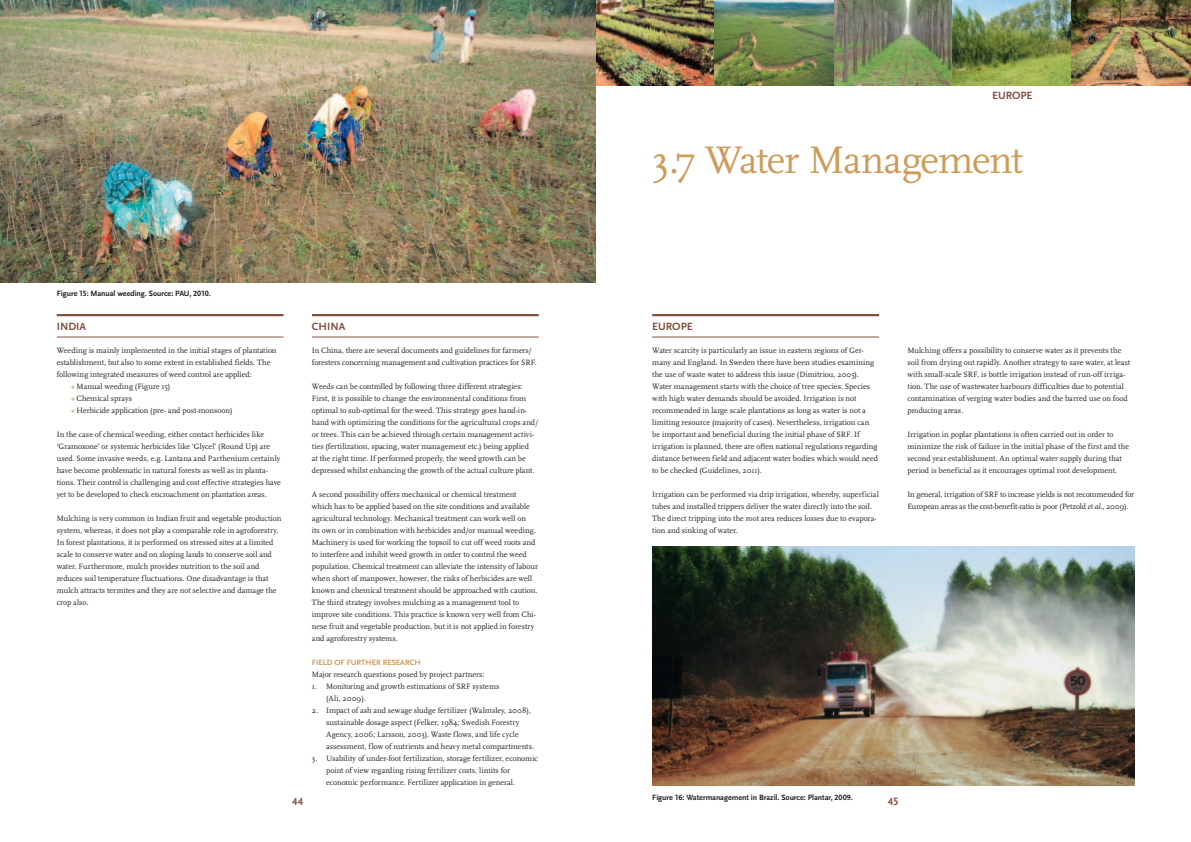
<style>
.page{position:relative;width:1191px;height:842px;background:#fff}
.page>*{position:absolute;margin:0;border:0;box-sizing:border-box;transform-origin:0 0}
.t1{font:40px "Scala";letter-spacing:-.03em;color:#ce9c5a}
.t2{font:11px "Scala Sans Bold LF";color:#825241}
.t3{font:8px/12px "Scala";color:#231f20}
.t4{font:8px "Scala Sans Bold LF";letter-spacing:-.005em;color:#231f20}
.t5{font:8px "Scala Sans Bold LF";color:#ce9c5a}
.s1{font-family:"Scala Sans Bold LF";color:#ce9c5a}
.s2{font-style:italic}
</style>
<div class="page">
<hr style="left:57px;top:314px;width:226px;height:2px;background:#825241">
<hr style="left:57px;top:336px;width:226px;height:1px;background:#825241">
<hr style="left:312px;top:314px;width:227px;height:2px;background:#825241">
<hr style="left:312px;top:336px;width:227px;height:1px;background:#825241">
<hr style="left:652px;top:314px;width:227px;height:2px;background:#825241">
<hr style="left:652px;top:336px;width:227px;height:1px;background:#825241">
<img style="left:595px;top:0;width:119px;height:85px">
<img style="left:714px;top:0;width:477px;height:85px">
<img style="left:0;top:0;width:595px;height:282px">
<img style="left:652px;top:547px;width:482px;height:239px">
<h2 class="t2" style="left:992px;top:89px;width:40px">Europe</h2>
<h1 class="t1" style="left:652px;top:138px;width:372px">3.7 Water Management</h1>
<p class="t4" style="left:57px;top:289px;width:156px">Figure 15: Manual weeding. Source: PAU, 2010.</p>
<h2 class="t2" style="left:57px;top:321px;width:31px">IN DIA</h2>
<p class="t3" style="left:57px;top:345px;width:221px">Weeding is mainly implemented in the initial stages of plantation</p>
<p class="t3" style="left:57px;top:357px;width:215px">establishment, but also to some extent in established fields. The</p>
<p class="t3" style="left:57px;top:369px;width:197px">following integrated measures of weed control are applied:</p>
<p class="t3" style="left:71px;top:381px;width:101px"><span class="s1">+</span> Manual weeding (Figure 15)</p>
<p class="t3" style="left:71px;top:393px;width:63px"><span class="s1">+</span> Chemical sprays</p>
<p class="t3" style="left:71px;top:405px;width:163px"><span class="s1">+</span> Herbicide application (pre- and post-monsoon)</p>
<p class="t3" style="left:57px;top:429px;width:226px">In the case of chemical weeding, either contact herbicides like ‘Gramoxone’ or systemic herbicides like ‘Glycel’ (Round Up) are used. Some invasive weeds, e.g. Lantana and Parthenium certainly have become problematic in natural forests as well as in planta&shy;tions. Their control is challenging and cost effective strategies have yet to be developed to check encroachment on plantation areas.</p>
<p class="t3" style="left:57px;top:513px;width:226px">Mulching is very common in Indian fruit and vegetable production system, whereas, it does not play a comparable role in agroforestry.<br>In forest plantations, it is performed on stressed sites at a limited scale to conserve water and on sloping lands to conserve soil and water. Furthermore, mulch provides nutrition to the soil and reduces soil temperature fluctuations. One disadvantage is that mulch attracts termites and they are not selective and damage the crop also.</p>
<h2 class="t2" style="left:312px;top:321px;width:14px">CHIN</h2>
<h2 class="t2" style="left:339px;top:321px;width:8px">A</h2>
<p class="t3" style="left:312px;top:345px;width:226px">In China, there are several documents and guidelines for farmers/ foresters concerning management and cultivation practices for SRF.</p>
<p class="t3" style="left:312px;top:381px;width:228px">Weeds can be controlled by following three different strategies:<br>First, it is possible to change the environmental conditions from optimal to sub-optimal for the weed. This strategy goes hand-in&shy;hand with optimizing the conditions for the agricultural crops and/ or trees. This can be achieved through certain management activi&shy;ties (fertilization, spacing, water management etc.) being applied<br>at the right time. If performed properly, the weed growth can be depressed whilst enhancing the growth of the actual culture plant.</p>
<p class="t3" style="left:312px;top:489px;width:228px">A second possibility offers mechanical or chemical treatment which has to be applied based on the site conditions and available agricultural technology. Mechanical treatment can work well on<br>its own or in combination with herbicides and/or manual weeding.<br>Machinery is used for working the topsoil to cut off weed roots and to interfere and inhibit weed growth in order to control the weed population. Chemical treatment can alleviate the intensity of labour when short of manpower, however, the risks of herbicides are well known and chemical treatment should be approached with caution.<br>The third strategy involves mulching as a management tool to improve site conditions. This practice is known very well from Chi&shy;nese fruit and vegetable production, but it is not applied in forestry and agroforestry systems.</p>
<p class="t5" style="left:312px;top:658px;width:77px">Field of further researc</p>
<p class="t5" style="left:414px;top:658px;width:8px">h</p>
<p class="t3" style="left:312px;top:669px;width:174px">Major research questions posed by project partners:</p>
<p class="t3" style="left:326px;top:681px;width:175px;text-indent:-14px">1. Monitoring and growth estimations of SRF systems (Ali, 2009).</p>
<p class="t3" style="left:326px;top:705px;width:209px;text-indent:-14px">2. Impact of ash and sewage sludge fertilizer (Walmsley, 2008), sustainable dosage aspect (Felker, 1984; Swedish Forestry Agency, 2006; Larsson, 2003). Waste flows, and life cycle assessment, flow of nutrients and heavy metal compartments.</p>
<p class="t3" style="left:326px;top:753px;width:213px;text-indent:-14px">3. Usability of under-foot fertilization, storage fertilizer, economic point of view regarding rising fertilizer costs, limits for economic performance. Fertilizer application in general.</p>
<h2 class="t2" style="left:652px;top:321px;width:42px">EUROPE</h2>
<p class="t3" style="left:652px;top:345px;width:227px">Water scarcity is particularly an issue in eastern regions of Ger&shy;many and England. In Sweden there have been studies examining the use of waste water to address this issue (Dimitriou, 2005).<br>Water management starts with the choice of tree species. Species with high water demands should be avoided. Irrigation is not recommended in large scale plantations as long as water is not a limiting resource (majority of cases). Nevertheless, irrigation can be important and beneficial during the initial phase of SRF. If irrigation is planned, there are often national regulations regarding distance between field and adjacent water bodies which would need to be checked (Guidelines, 2011).</p>
<p class="t3" style="left:652px;top:489px;width:228px">Irrigation can be performed via drip irrigation, whereby, superficial tubes and installed trippers deliver the water directly into the soil.<br>The direct tripping into the root area reduces losses due to evapora&shy;tion and sinking of water.</p>
<p class="t4" style="left:652px;top:793px;width:202px">Figure 16: Watermanagement in Brazil. Source: Plantar, 2009.</p>
<h2 class="t2" style="left:292px;top:796px;width:12px">44</h2>
<h2 class="t2" style="left:887px;top:796px;width:12px">45</h2>
<p class="t3" style="left:907px;top:345px;width:224px">Mulching offers a possibility to conserve water as it prevents the soil from drying out rapidly. Another strategy to save water, at least with small-scale SRF, is bottle irrigation instead of run-off irriga&shy;tion. The use of wastewater harbours difficulties due to potential contamination of verging water bodies and the barred use on food producing areas.</p>
<p class="t3" style="left:907px;top:429px;width:223px">Irrigation in poplar plantations is often carried out in order to minimize the risk of failure in the initial phase of the first and the second year establishment. An optimal water supply during that period is beneficial as it encourages optimal root development.</p>
<p class="t3" style="left:907px;top:489px;width:228px">In general, irrigation of SRF to increase yields is not recommended for<br>European areas as the cost-benefit-ratio is poor (Petzold <span class="s2">et al.</span>, 2009).</p>
</div>
